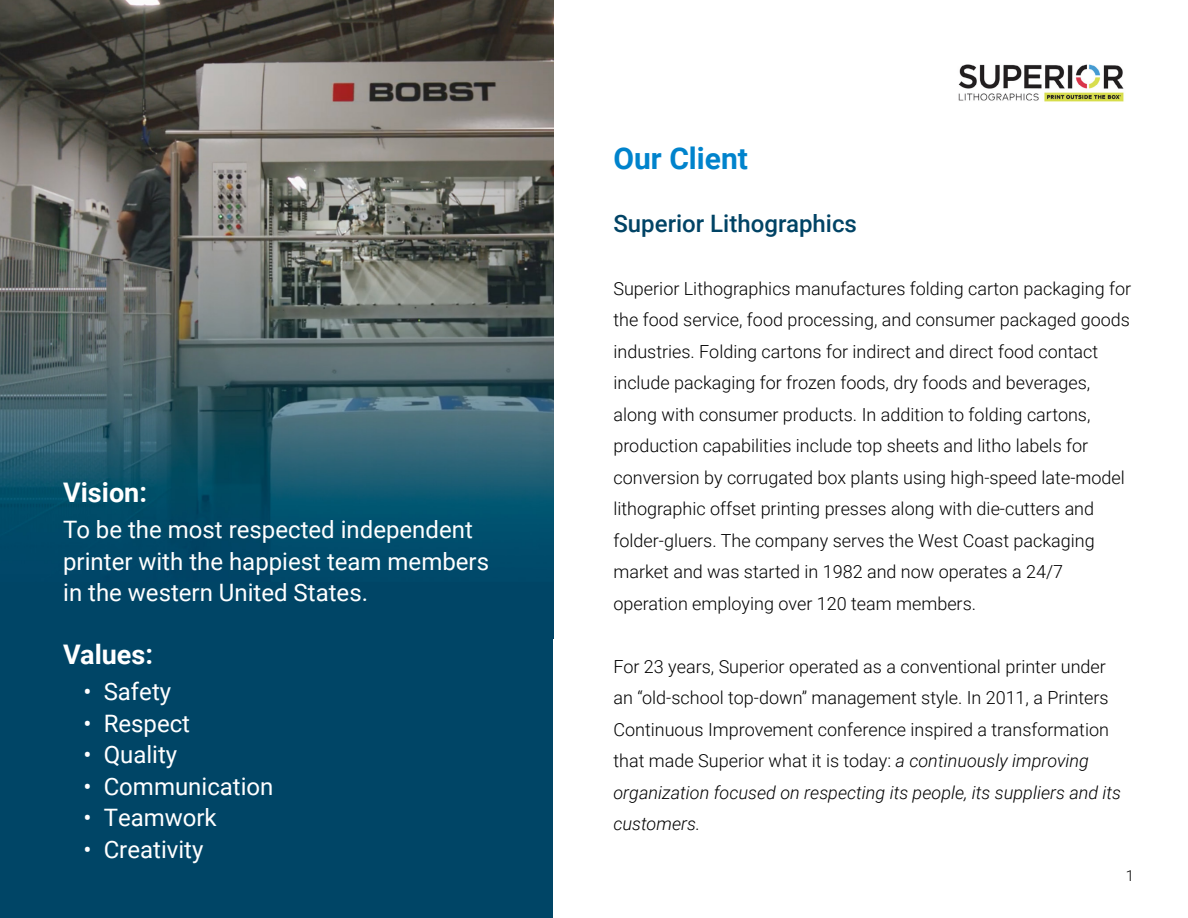
<style>
.page{position:relative;width:1188px;height:918px;background:#fff}
.page>*{position:absolute;margin:0;border:0;box-sizing:border-box;transform-origin:0 0}
.t1{font:700 30px "Roboto";color:#0083cc}
.t2{font:700 27px "Roboto";color:#fff}
.t3{font:24px/31.5px "Roboto";color:#fff}
.t4{font:500 24px "Roboto";color:#004365}
.t5{font:300 18px/31.5px "Roboto";color:#000}
.t6{font:300 15px "Roboto";color:#000}
.s1{font-style:italic}
</style>
<div class="page">
<img style="left:958px;top:64px;width:166px;height:38px">
<img style="left:0;top:0;width:554px;height:639px">
<div style="left:0;top:582px;width:553px;height:335px;background:#004566"></div>
<h2 class="t2" style="left:63px;top:474px;width:85px">Vision:</h2>
<h3 class="t3" style="left:63px;top:513px;width:427px">To be the most respected independent printer with the happiest team members in the western United States.</h3>
<h2 class="t2" style="left:63px;top:636px;width:91px">Values:</h2>
<h3 class="t3" style="left:83px;top:675px;width:89px">• Safety</h3>
<h3 class="t3" style="left:83px;top:707px;width:108px">• Respect</h3>
<h3 class="t3" style="left:83px;top:738px;width:95px">• Quality</h3>
<h3 class="t3" style="left:83px;top:770px;width:192px">• Communication</h3>
<h3 class="t3" style="left:83px;top:801px;width:135px">• Teamwork</h3>
<h3 class="t3" style="left:83px;top:833px;width:122px">• Creativity</h3>
<h1 class="t1" style="left:613px;top:137px;width:136px">Our Client</h1>
<h3 class="t4" style="left:613px;top:206px;width:245px">Superior Lithographics</h3>
<p class="t5" style="left:613px;top:272px;width:519px">Superior Lithographics manufactures folding carton packaging for the food service, food processing, and consumer packaged goods industries. Folding cartons for indirect and direct food contact include packaging for frozen foods, dry foods and beverages, along with consumer products. In addition to folding cartons, production capabilities include top sheets and litho labels for conversion by corrugated box plants using high-speed late-model lithographic offset printing presses along with die-cutters and folder-gluers. The company serves the West Coast packaging market and was started in 1982 and now operates a 24/7 operation employing over 120 team members.</p>
<p class="t5" style="left:613px;top:650px;width:509px">For 23 years, Superior operated as a conventional printer under an “old-school top-down” management style. In 2011, a Printers Continuous Improvement conference inspired a transformation that made Superior what it is today: <span class="s1">a continuously improving organization focused on respecting its people, its suppliers and its customers.</span></p>
<p class="t6" style="left:1126px;top:865px;width:10px">1</p>
</div>
